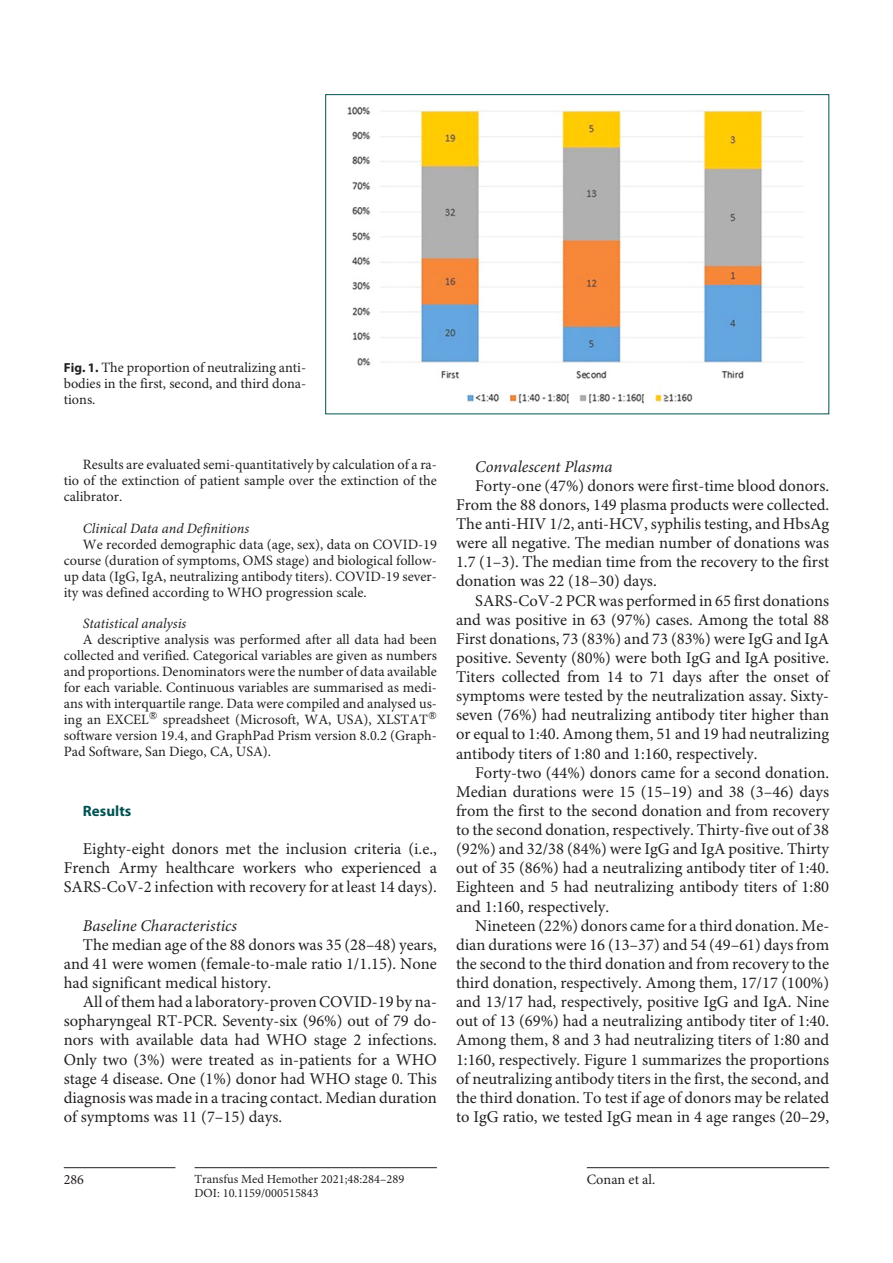
<style>
.page{position:relative;width:893px;height:1263px;background:#fff}
.page>*{position:absolute;margin:0;border:0;box-sizing:border-box;transform-origin:0 0}
.t1{font:16.5px/19px "Minion Pro";color:#231f20;text-align:justify}
.t2{font:italic 16.5px "Minion Pro";color:#231f20}
.t3{font:700 15px "Myriad Pro";letter-spacing:.005em;color:#005252}
.t4{font:14.25px/15.9px "Minion Pro";color:#231f20;text-align:justify}
.t5{font:italic 14.25px "Minion Pro";color:#231f20}
.t6{font:12.3px "Minion Pro";color:#231f20}
.s1{font-family:"Myriad Pro";font-weight:700;font-size:13.2px}
</style>
<div class="page">
<hr style="left:64px;top:1167px;width:111px;height:1px;background:#231f20">
<hr style="left:195px;top:1167px;width:242px;height:1px;background:#231f20">
<hr style="left:587px;top:1167px;width:242px;height:1px;background:#231f20">
<img style="left:347px;top:106px;width:456px;height:298px">
<div style="left:325px;top:94px;width:504px;height:320px;border:1px solid #005252"></div>
<p class="t4" style="left:64px;top:360px;width:244px"><span class="s1">Fig. 1.</span> The proportion of neutralizing anti&shy;bodies in the first, second, and third dona&shy;tions.</p>
<p class="t4" style="left:64px;top:457px;width:375px;text-indent:19px">Results are evaluated semi-quantitatively by calculation of a ra&shy;tio of the extinction of patient sample over the extinction of the calibrator.</p>
<p class="t5" style="left:83px;top:520px;width:168px">Clinical Data and Definitions</p>
<p class="t4" style="left:64px;top:537px;width:375px;text-indent:19px">We recorded demographic data (age, sex), data on COVID-19 course (duration of symptoms, OMS stage) and biological follow&shy;up data (IgG, IgA, neutralizing antibody titers). COVID-19 sever&shy;ity was defined according to WHO progression scale.</p>
<p class="t5" style="left:83px;top:615px;width:105px">Statistical analysis</p>
<p class="t4" style="left:64px;top:632px;width:375px;text-align:left;text-indent:19px">A descriptive analysis was performed after all data had been collected and verified. Categorical variables are given as numbers and proportions. Denominators were the number of data available for each variable. Continuous variables are summarised as medi&shy;ans with interquartile range. Data were compiled and analysed us&shy;ing an EXCEL spreadsheet (Microsoft, WA, USA), XLSTAT software version 19.4, and GraphPad Prism version 8.0.2 (Graph-Pad Software, San Diego, CA, USA).</p>
<p class="t3" style="left:83px;top:802px;width:50px">Results</p>
<p class="t1" style="left:64px;top:840px;width:375px;text-indent:19px">Eighty-eight donors met the inclusion criteria (i.e., French Army healthcare workers who experienced a SARS-CoV-2 infection with recovery for at least 14 days).</p>
<p class="t2" style="left:83px;top:915px;width:156px">Baseline Characteristics</p>
<p class="t1" style="left:64px;top:936px;width:375px;text-indent:19px">The median age of the 88 donors was 35 (28–48) years, and 41 were women (female-to-male ratio 1/1.15). None had significant medical history.</p>
<p class="t1" style="left:64px;top:993px;width:375px;text-indent:19px">All of them had a laboratory-proven COVID-19 by na&shy;sopharyngeal RT-PCR. Seventy-six (96%) out of 79 do&shy;nors with available data had WHO stage 2 infections.<br>Only two (3%) were treated as in-patients for a WHO stage 4 disease. One (1%) donor had WHO stage 0. This diagnosis was made in a tracing contact. Median duration of symptoms was 11 (7–15) days.</p>
<p class="t2" style="left:475px;top:456px;width:139px">Convalescent Plasma</p>
<p class="t1" style="left:456px;top:477px;width:375px;text-indent:19px">Forty-one (47%) donors were first-time blood donors.<br>From the 88 donors, 149 plasma products were collected.<br>The anti-HIV 1/2, anti-HCV, syphilis testing, and HbsAg were all negative. The median number of donations was 1.7 (1–3). The median time from the recovery to the first donation was 22 (18–30) days.</p>
<p class="t1" style="left:456px;top:591px;width:375px;text-indent:19px">SARS-CoV-2 PCR was performed in 65 first donations and was positive in 63 (97%) cases. Among the total 88<br>First donations, 73 (83%) and 73 (83%) were IgG and IgA positive. Seventy (80%) were both IgG and IgA positive.<br>Titers collected from 14 to 71 days after the onset of symptoms were tested by the neutralization assay. Sixty&shy;seven (76%) had neutralizing antibody titer higher than or equal to 1:40. Among them, 51 and 19 had neutralizing antibody titers of 1:80 and 1:160, respectively.</p>
<p class="t1" style="left:456px;top:763px;width:375px;text-indent:19px">Forty-two (44%) donors came for a second donation.<br>Median durations were 15 (15–19) and 38 (3–46) days from the first to the second donation and from recovery to the second donation, respectively. Thirty-five out of 38 (92%) and 32/38 (84%) were IgG and IgA positive. Thirty out of 35 (86%) had a neutralizing antibody titer of 1:40.<br>Eighteen and 5 had neutralizing antibody titers of 1:80 and 1:160, respectively.</p>
<p class="t1" style="left:456px;top:916px;width:375px;text-indent:19px">Nineteen (22%) donors came for a third donation. Me&shy;dian durations were 16 (13–37) and 54 (49–61) days from the second to the third donation and from recovery to the third donation, respectively. Among them, 17/17 (100%) and 13/17 had, respectively, positive IgG and IgA. Nine out of 13 (69%) had a neutralizing antibody titer of 1:40.<br>Among them, 8 and 3 had neutralizing titers of 1:80 and 1:160, respectively. Figure 1 summarizes the proportions of neutralizing antibody titers in the first, the second, and the third donation. To test if age of donors may be related to IgG ratio, we tested IgG mean in 4 age ranges (20–29,</p>
<p class="t4" style="left:64px;top:1172px;width:22px">286</p>
<p class="t6" style="left:195px;top:1172px;width:211px">Transfus Med Hemother 2021;48:284–289</p>
<p class="t4" style="left:587px;top:1172px;width:70px">Conan et al.</p>
<p class="t6" style="left:195px;top:1185px;width:126px">DOI: 10.1159/000515843</p>
</div>
